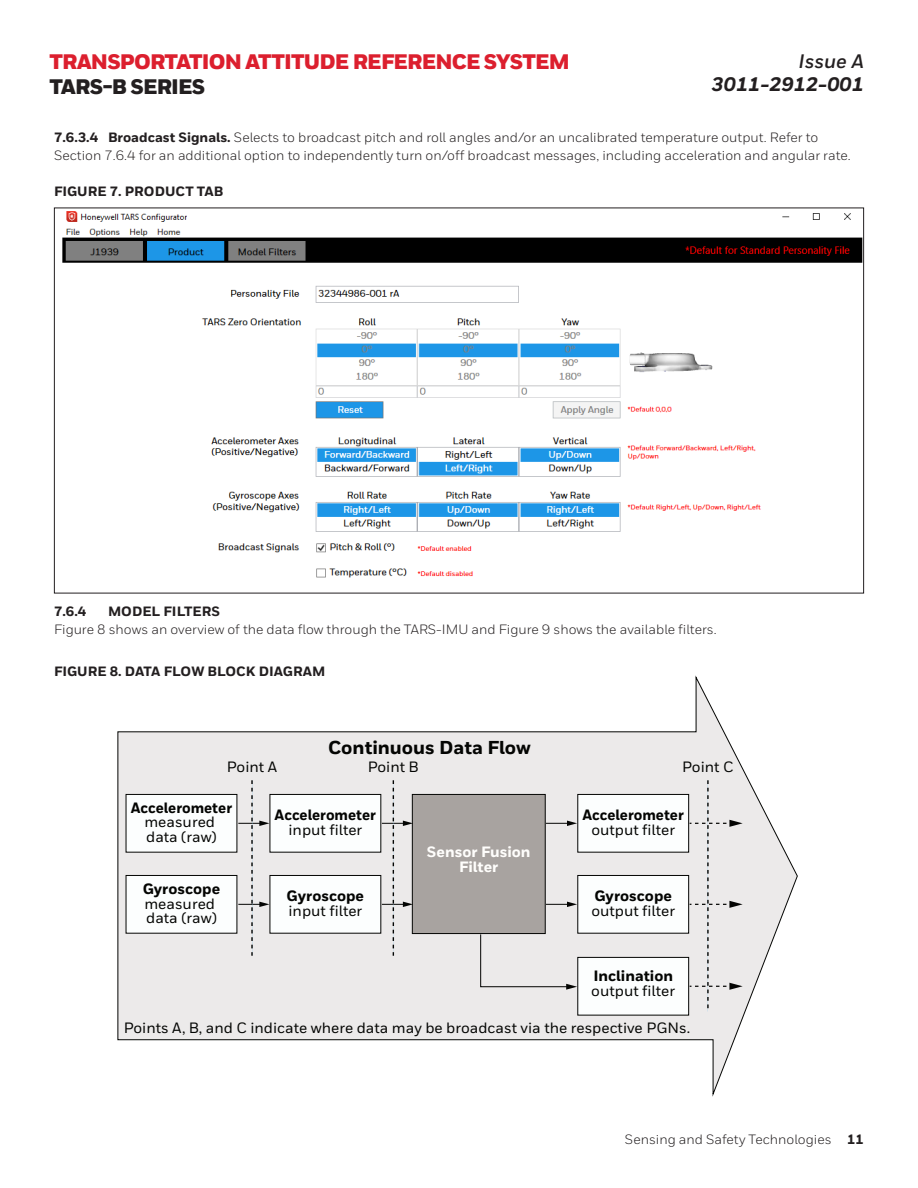
<style>
.page{position:relative;width:918px;height:1188px;background:#fff}
.page>*{position:absolute;margin:0;border:0;box-sizing:border-box;transform-origin:0 0}
.t1{font:900 21px "Honeywell Sans";letter-spacing:-.04em;color:#dc1f2e}
.t2{font:900 21px "Honeywell Sans";letter-spacing:-.04em;color:#231f20}
.t3{font:italic 800 19.5px "Honeywell Sans";color:#231f20}
.t4{font:italic 700 19.5px "Honeywell Sans";color:#231f20}
.t5{font:800 18.75px "Honeywell Sans";color:#040503}
.t6{font:500 15px/15px "Honeywell Sans";color:#040503}
.t7{font:800 15px/15px "Honeywell Sans";color:#040503;text-align:center;scale:.95 1}
.t8{font:800 15px/15px "Honeywell Sans";color:#fffefc;text-align:center}
.t9{font:13.5px/18px "Honeywell Sans";color:#231f20}
.Body_Copy{font:800 13.5px "Honeywell Sans";color:#231f20}
.heading_2{font:800 13.5px "Honeywell Sans";color:#231f20}
.s1{font-weight:800}
.s2{font-weight:500}
</style>
<div class="page">
<img style="left:62px;top:211px;width:800px;height:367px">
<svg style="left:117px;top:676px;width:681px;height:421px"></svg>
<div style="left:126px;top:794px;width:111px;height:59px;background:#fcfefe;border:1px solid #040503"></div>
<div style="left:126px;top:875px;width:111px;height:59px;background:#fcfefe;border:1px solid #040503"></div>
<div style="left:412px;top:794px;width:134px;height:140px;background:#a8a3a0;border:1px solid #040503"></div>
<svg style="left:546px;top:821px;width:31px;height:5px"></svg>
<svg style="left:546px;top:902px;width:31px;height:5px"></svg>
<div style="left:577px;top:875px;width:112px;height:59px;background:#fcfefe;border:1px solid #040503"></div>
<div style="left:577px;top:794px;width:112px;height:59px;background:#fcfefe;border:1px solid #040503"></div>
<div style="left:577px;top:957px;width:112px;height:59px;background:#fcfefe;border:1px solid #040503"></div>
<svg style="left:480px;top:933px;width:97px;height:57px;background:#e1e0df"></svg>
<svg style="left:237px;top:780px;width:176px;height:176px"></svg>
<div style="left:690px;top:780px;width:53px;height:232px;background:#eceaea"></div>
<h1 class="t1" style="left:49px;top:48px;width:522px">TRANSPORTATION ATTITUDE REFERENCE SYSTEM</h1>
<h1 class="t2" style="left:49px;top:74px;width:157px">TARS-B SERIES</h1>
<h2 class="t4" style="left:799px;top:49px;width:67px">Issue A</h2>
<h2 class="t3" style="left:712px;top:72px;width:154px">3011-2912-001</h2>
<p class="t9" style="left:54px;top:128px;width:798px"><span class="s1">7.6.3.4 Broadcast Signals.</span> Selects to broadcast pitch and roll angles and/or an uncalibrated temperature output. Refer to<br>Section 7.6.4 for an additional option to independently turn on/off broadcast messages, including acceleration and angular rate.</p>
<p class="Body_Copy" style="left:54px;top:183px;width:171px">FIGURE 7. PRODUCT TAB</p>
<p class="heading_2" style="left:54px;top:603px;width:34px">7.6.4</p>
<p class="heading_2" style="left:108px;top:603px;width:114px">MODEL FILTERS</p>
<p class="t9" style="left:54px;top:620px;width:664px">Figure 8 shows an overview of the data flow through the TARS-IMU and Figure 9 shows the available filters.</p>
<p class="Body_Copy" style="left:54px;top:663px;width:273px">FIGURE 8. DATA FLOW BLOCK DIAGRAM</p>
<p class="t5" style="left:328px;top:736px;width:204px">Continuous Data Flow</p>
<p class="t6" style="left:227px;top:760px;width:52px">Point A</p>
<p class="t6" style="left:368px;top:760px;width:53px">Point B</p>
<p class="t6" style="left:682px;top:760px;width:53px">Point C</p>
<p class="t6" style="left:131px;top:800px;width:103px;text-align:center"><span class="s1">Accelerometer </span>measured data (raw)</p>
<p class="t6" style="left:143px;top:881px;width:79px"><span class="s1">Gyroscope </span>measured data (raw)</p>
<p class="t7" style="left:275px;top:808px;width:108px">Accelerometer <span class="s2">input filter</span></p>
<p class="t6" style="left:287px;top:889px;width:79px"><span class="s1">Gyroscope </span>input filter</p>
<p class="t8" style="left:427px;top:845px;width:105px">Sensor Fusion<br>Filter</p>
<p class="t7" style="left:582px;top:808px;width:108px">Accelerometer <span class="s2">output filter</span></p>
<p class="t6" style="left:591px;top:889px;width:85px"><span class="s1">Gyroscope </span>output filter</p>
<p class="t6" style="left:591px;top:969px;width:85px"><span class="s1">Inclination </span>output filter</p>
<p class="t6" style="left:124px;top:1021px;width:568px">Points A, B, and C indicate where data may be broadcast via the respective PGNs.</p>
<p class="t9" style="left:625px;top:1131px;width:241px">Sensing and Safety Technologies <span class="s1">11</span></p>
</div>
